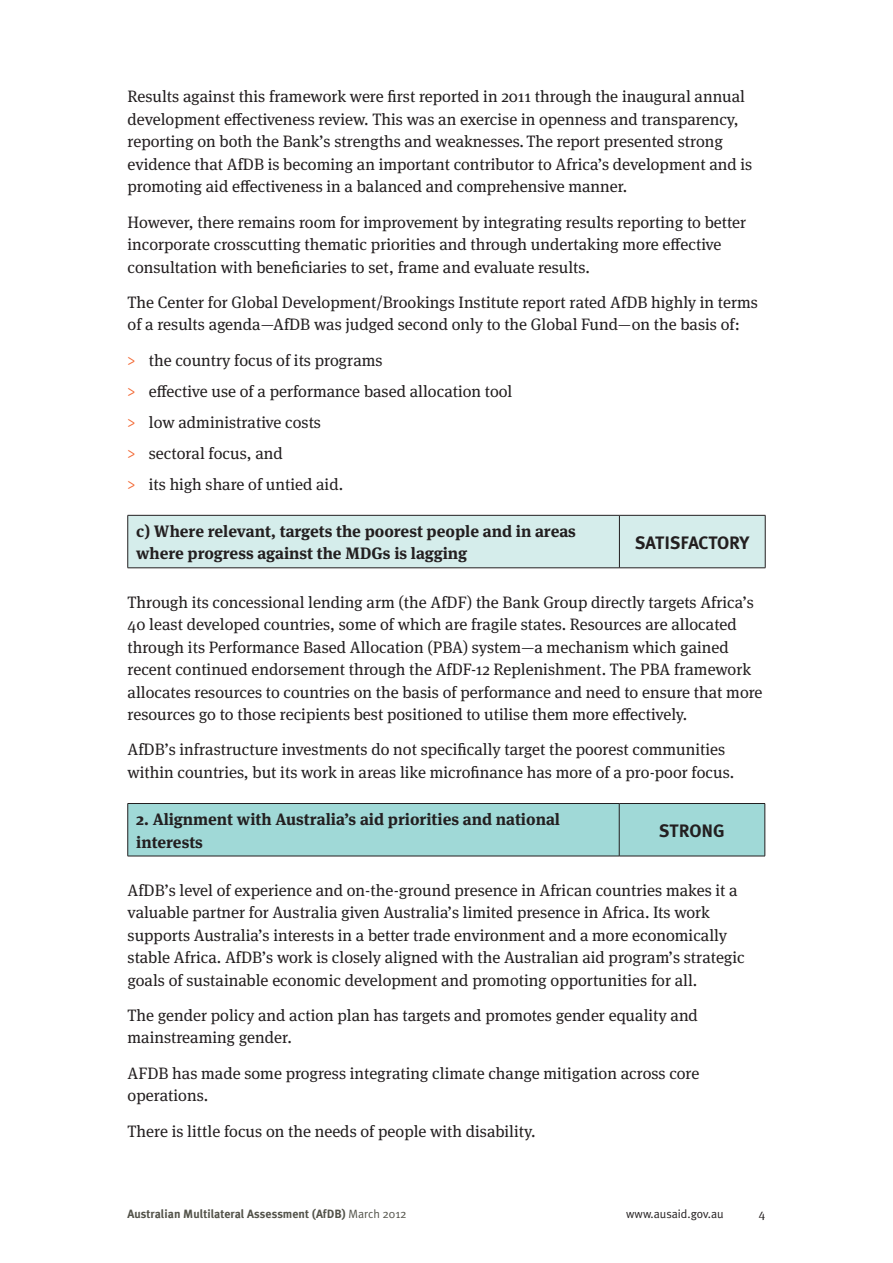
<style>
.page{position:relative;width:893px;height:1263px;background:#fff}
.page>*{position:absolute;margin:0;border:0;box-sizing:border-box;transform-origin:0 0}
._08bbbb_RIGHT_COLUMN{font:700 18px "Meta Plus";color:#231f20}
._04__BODY_TEXT{font:16.5px/22.5px "Meta Serif OT";color:#231f20}
._04__BODY_TEXT-2{font:700 16.5px/22.5px "Meta Serif OT";color:#231f20}
._05a__DOT_POINTS{font:16.5px "Meta Serif OT";color:#231f20}
.t1{font:700 12px "Meta Plus";color:#53534a}
.t2{font:12px "Meta Plus Normal";color:#231f20}
.t3{font:12px "Meta Serif OT";color:#231f20}
.s1{color:#f26631}
.s2{font-family:"Meta Plus Normal";font-weight:400}
</style>
<div class="page">
<div style="left:128px;top:516px;width:637px;height:51px;background:#d5edeb"></div>
<hr style="left:128px;top:515px;width:491px;height:1px;background:#231f20">
<hr style="left:619px;top:515px;width:146px;height:1px;background:#231f20">
<hr style="left:619px;top:515px;width:1px;height:53px;background:#231f20">
<hr style="left:128px;top:567px;width:491px;height:1px;background:#231f20">
<hr style="left:619px;top:567px;width:146px;height:1px;background:#231f20">
<hr style="left:127px;top:515px;width:1px;height:53px;background:#231f20">
<hr style="left:765px;top:515px;width:1px;height:53px;background:#231f20">
<div style="left:128px;top:804px;width:637px;height:52px;background:#a0d9d7"></div>
<hr style="left:128px;top:803px;width:491px;height:1px;background:#231f20">
<hr style="left:619px;top:803px;width:146px;height:1px;background:#231f20">
<hr style="left:619px;top:804px;width:1px;height:52px;background:#231f20">
<hr style="left:128px;top:856px;width:491px;height:1px;background:#231f20">
<hr style="left:619px;top:856px;width:146px;height:1px;background:#231f20">
<hr style="left:127px;top:804px;width:1px;height:52px;background:#231f20">
<hr style="left:765px;top:804px;width:1px;height:52px;background:#231f20">
<p class="_04__BODY_TEXT" style="left:128px;top:86px;width:626px">Results against this framework were first reported in 2011 through the inaugural annual development effectiveness review. This was an exercise in openness and transparency, reporting on both the Bank’s strengths and weaknesses.The report presented strong evidence that AfDB is becoming an important contributor to Africa’s development and is promoting aid effectiveness in a balanced and comprehensive manner.</p>
<p class="_04__BODY_TEXT" style="left:128px;top:211px;width:620px">However, there remains room for improvement by integrating results reporting to better incorporate crosscutting thematic priorities and through undertaking more effective consultation with beneficiaries to set, frame and evaluate results.</p>
<p class="_04__BODY_TEXT" style="left:128px;top:291px;width:632px">The Center for Global Development/Brookings Institute report rated AfDB highly in terms of a results agenda—AfDB was judged second only to the Global Fund—on the basis of:</p>
<p class="_05a__DOT_POINTS" style="left:128px;top:350px;width:257px"><span class="s1">&gt;</span> the country focus of its programs</p>
<p class="_05a__DOT_POINTS" style="left:128px;top:381px;width:386px"><span class="s1">&gt;</span> effective use of a performance based allocation tool</p>
<p class="_05a__DOT_POINTS" style="left:128px;top:412px;width:195px"><span class="s1">&gt;</span> low administrative costs</p>
<p class="_05a__DOT_POINTS" style="left:128px;top:443px;width:157px"><span class="s1">&gt;</span> sectoral focus, and</p>
<p class="_05a__DOT_POINTS" style="left:128px;top:474px;width:217px"><span class="s1">&gt;</span> its high share of untied aid.</p>
<p class="_04__BODY_TEXT-2" style="left:136px;top:520px;width:441px">c) Where relevant, targets the poorest people and in areas where progress against the MDGs is lagging</p>
<p class="_08bbbb_RIGHT_COLUMN" style="left:635px;top:532px;width:116px">SATISFACTORY</p>
<p class="_04__BODY_TEXT" style="left:128px;top:591px;width:637px">Through its concessional lending arm (the AfDF) the Bank Group directly targets Africa’s 40 least developed countries, some of which are fragile states. Resources are allocated through its Performance Based Allocation (PBA) system—a mechanism which gained recent continued endorsement through the AfDF-12 Replenishment. The PBA framework allocates resources to countries on the basis of performance and need to ensure that more resources go to those recipients best positioned to utilise them more effectively.</p>
<p class="_04__BODY_TEXT" style="left:128px;top:739px;width:608px">AfDB’s infrastructure investments do not specifically target the poorest communities within countries, but its work in areas like microfinance has more of a pro-poor focus.</p>
<p class="_04__BODY_TEXT-2" style="left:136px;top:808px;width:425px">2. Alignment with Australia’s aid priorities and national interests</p>
<p class="_08bbbb_RIGHT_COLUMN" style="left:659px;top:820px;width:67px">STRONG</p>
<p class="_04__BODY_TEXT" style="left:128px;top:879px;width:619px">AfDB’s level of experience and on-the-ground presence in African countries makes it a valuable partner for Australia given Australia’s limited presence in Africa. Its work supports Australia’s interests in a better trade environment and a more economically stable Africa. AfDB’s work is closely aligned with the Australian aid program’s strategic goals of sustainable economic development and promoting opportunities for all.</p>
<p class="_04__BODY_TEXT" style="left:128px;top:1004px;width:572px">The gender policy and action plan has targets and promotes gender equality and mainstreaming gender.</p>
<p class="_04__BODY_TEXT" style="left:128px;top:1062px;width:573px">AFDB has made some progress integrating climate change mitigation across core operations.</p>
<p class="_04__BODY_TEXT" style="left:128px;top:1120px;width:410px">There is little focus on the needs of people with disability.</p>
<p class="t1" style="left:128px;top:1207px;width:281px">Australian Multilateral Assessment (AfDB) <span class="s2">March 2012</span></p>
<p class="t2" style="left:626px;top:1207px;width:99px">www.ausaid.gov.au</p>
<p class="t3" style="left:759px;top:1207px;width:8px">4</p>
</div>
